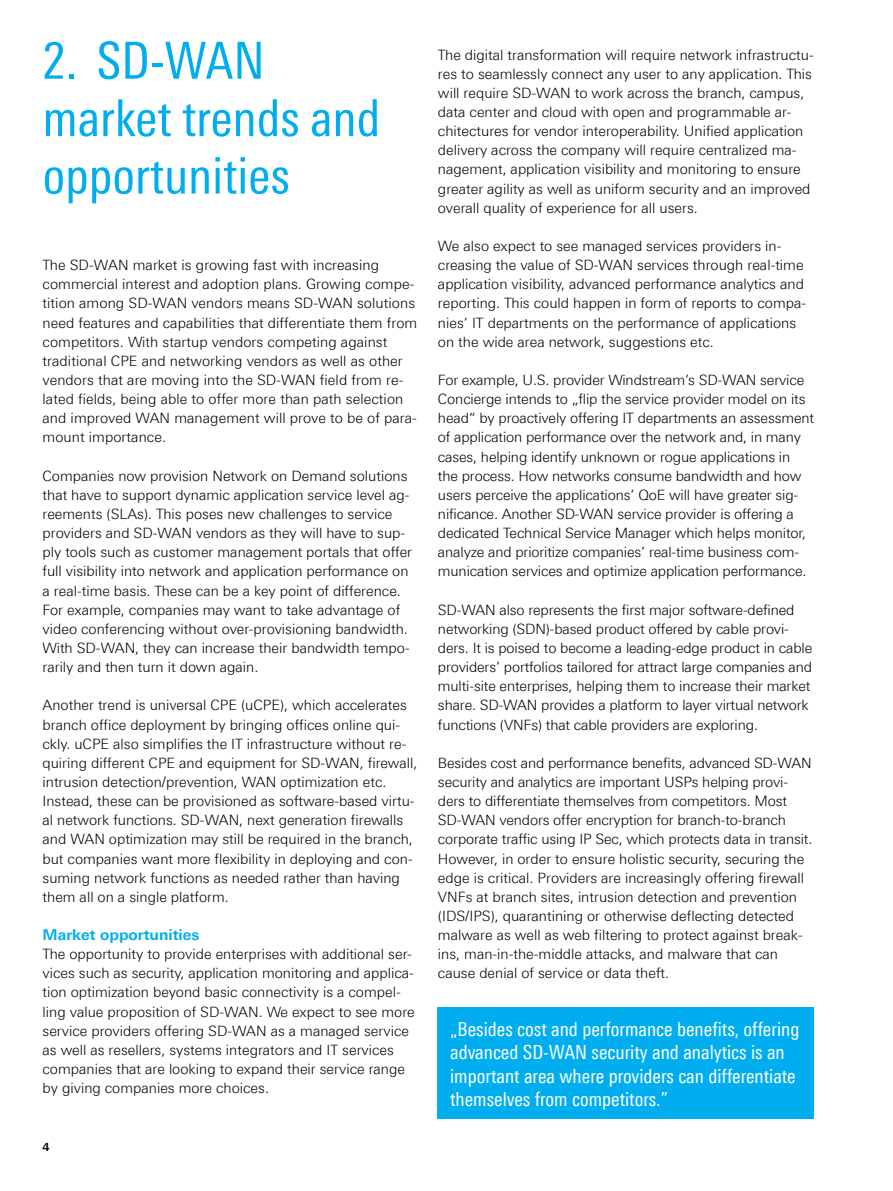
<style>
.page{position:relative;width:893px;height:1191px;background:#fff}
.page>*{position:absolute;margin:0;border:0;box-sizing:border-box;transform-origin:0 0}
.t1{font:51px/57.4px "Linotype Univers 420 Cn";color:#00aeef}
.t2{font:19.5px/23.4px "Linotype Univers 420 Cn";color:#fff}
.t3{font:700 15px "Linotype Univers 630";color:#00aeef}
.t4{font:300 14.25px/19.2px "Linotype Univers 330";color:#000}
.t5{font:700 11.25px "Linotype Univers 630";color:#000}
</style>
<div class="page">
<div style="left:437px;top:1007px;width:377px;height:111px;background:#00aeef"></div>
<h1 class="t1" style="left:43px;top:32px;width:339px">2. SD-WAN market trends and opportunities</h1>
<p class="t4" style="left:43px;top:255px;width:376px">The SD-WAN market is growing fast with increasing commercial interest and adoption plans. Growing compe&shy;tition among SD-WAN vendors means SD-WAN solutions need features and capabilities that differentiate them from competitors. With startup vendors competing against traditional CPE and networking vendors as well as other vendors that are moving into the SD-WAN field from re&shy;lated fields, being able to offer more than path selection and improved WAN management will prove to be of para&shy;mount importance.</p>
<p class="t4" style="left:43px;top:466px;width:371px">Companies now provision Network on Demand solutions that have to support dynamic application service level ag&shy;reements (SLAs). This poses new challenges to service providers and SD-WAN vendors as they will have to sup&shy;ply tools such as customer management portals that offer full visibility into network and application performance on a real-time basis. These can be a key point of difference.<br>For example, companies may want to take advantage of video conferencing without over-provisioning bandwidth.<br>With SD-WAN, they can increase their bandwidth tempo&shy;rarily and then turn it down again.</p>
<p class="t4" style="left:43px;top:695px;width:376px">Another trend is universal CPE (uCPE), which accelerates branch office deployment by bringing offices online qui&shy;ckly. uCPE also simplifies the IT infrastructure without re&shy;quiring different CPE and equipment for SD-WAN, firewall, intrusion detection/prevention, WAN optimization etc.<br>Instead, these can be provisioned as software-based virtu&shy;al network functions. SD-WAN, next generation firewalls and WAN optimization may still be required in the branch, but companies want more flexibility in deploying and con&shy;suming network functions as needed rather than having them all on a single platform.</p>
<p class="t3" style="left:43px;top:925px;width:158px">Market opportunities</p>
<p class="t4" style="left:43px;top:944px;width:374px">The opportunity to provide enterprises with additional ser&shy;vices such as security, application monitoring and applica&shy;tion optimization beyond basic connectivity is a compel&shy;ling value proposition of SD-WAN. We expect to see more service providers offering SD-WAN as a managed service as well as resellers, systems integrators and IT services companies that are looking to expand their service range by giving companies more choices.</p>
<p class="t5" style="left:43px;top:1139px;width:9px">4</p>
<p class="t4" style="left:438px;top:45px;width:377px">The digital transformation will require network infrastructu&shy;res to seamlessly connect any user to any application. This will require SD-WAN to work across the branch, campus, data center and cloud with open and programmable ar&shy;chitectures for vendor interoperability. Unified application delivery across the company will require centralized ma&shy;nagement, application visibility and monitoring to ensure greater agility as well as uniform security and an improved overall quality of experience for all users.</p>
<p class="t4" style="left:438px;top:236px;width:370px">We also expect to see managed services providers in&shy;creasing the value of SD-WAN services through real-time application visibility, advanced performance analytics and reporting. This could happen in form of reports to compa&shy;nies’ IT departments on the performance of applications on the wide area network, suggestions etc.</p>
<p class="t4" style="left:438px;top:370px;width:378px">For example, U.S. provider Windstream’s SD-WAN service Concierge intends to „flip the service provider model on its head“ by proactively offering IT departments an assessment of application performance over the network and, in many cases, helping identify unknown or rogue applications in<br>the process. How networks consume bandwidth and how users perceive the applications’ QoE will have greater sig&shy;nificance. Another SD-WAN service provider is offering a dedicated Technical Service Manager which helps monitor, analyze and prioritize companies’ real-time business com&shy;munication services and optimize application performance.</p>
<p class="t4" style="left:438px;top:600px;width:376px">SD-WAN also represents the first major software-defined networking (SDN)-based product offered by cable provi&shy;ders. It is poised to become a leading-edge product in cable providers’ portfolios tailored for attract large companies and multi-site enterprises, helping them to increase their market share. SD-WAN provides a platform to layer virtual network functions (VNFs) that cable providers are exploring.</p>
<p class="t4" style="left:438px;top:753px;width:376px">Besides cost and performance benefits, advanced SD-WAN security and analytics are important USPs helping provi&shy;ders to differentiate themselves from competitors. Most SD-WAN vendors offer encryption for branch-to-branch corporate traffic using IP Sec, which protects data in transit.<br>However, in order to ensure holistic security, securing the edge is critical. Providers are increasingly offering firewall VNFs at branch sites, intrusion detection and prevention (IDS/IPS), quarantining or otherwise deflecting detected malware as well as web filtering to protect against break&shy;ins, man-in-the-middle attacks, and malware that can cause denial of service or data theft.</p>
<h2 class="t2" style="left:450px;top:1017px;width:351px">„Besides cost and performance benefits, offering advanced SD-WAN security and analytics is an important area where providers can differentiate themselves from competitors.”</h2>
</div>
